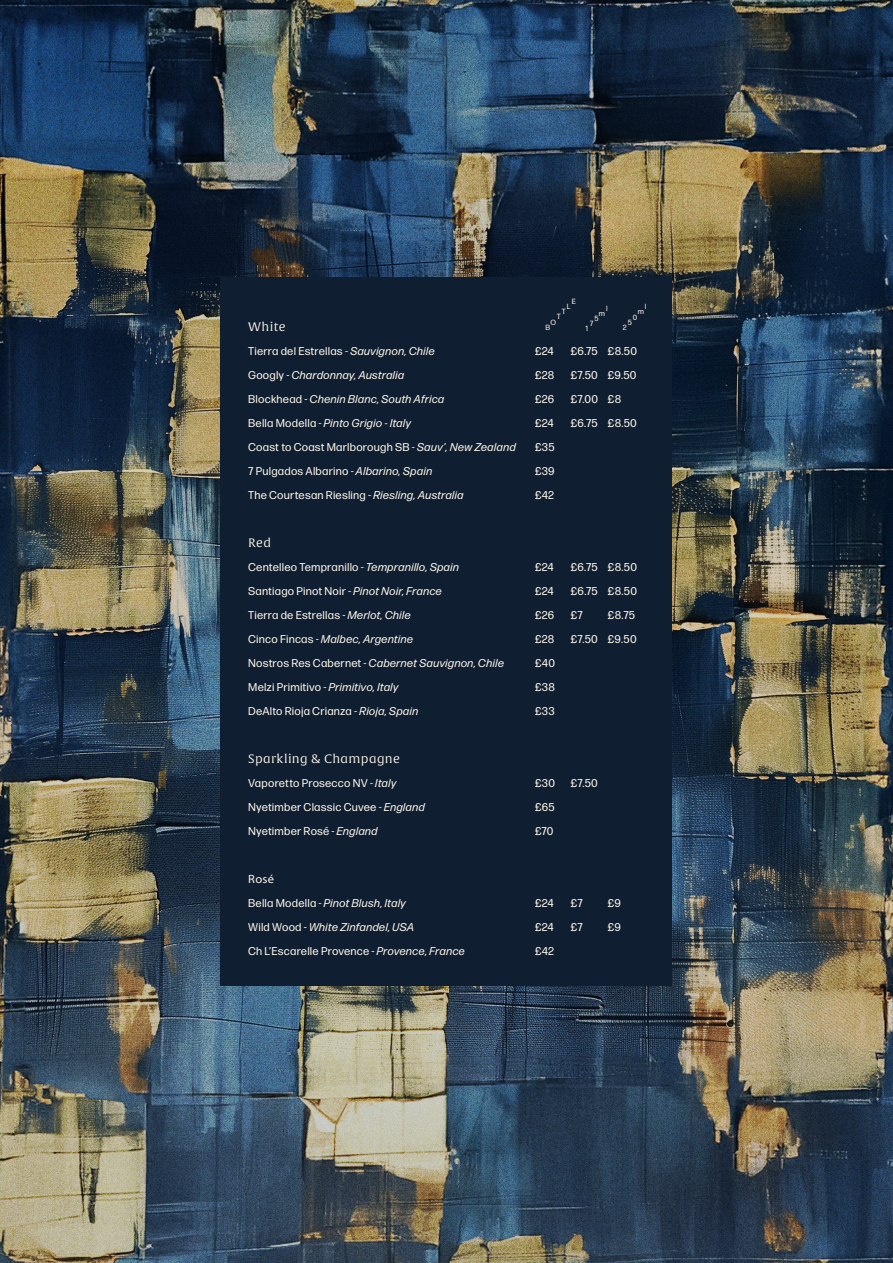
<style>
.page{position:relative;width:893px;height:1263px;background:#fff}
.page>*{position:absolute;margin:0;border:0;box-sizing:border-box;transform-origin:0 0}
.t1{font:12px "Alverata Informal Lt";letter-spacing:.025em;color:#fef8ec;scale:1.05 1}
.t2{font:12px "Myriad Pro";color:#fef8ec;scale:1.05 1}
.t3{font:11.25px "Forma DJR Micro";letter-spacing:.015em;color:#fef8ec}
.t4{font:italic 11.25px "Forma DJR Micro";letter-spacing:.015em;color:#fef8ec}
.t5{font:7.5px "Forma DJR Micro";color:#fef8ec}
.s1{font-style:italic}
.s2{font-style:normal}
</style>
<div class="page">
<img style="left:0;top:0;width:893px;height:1263px">
<div style="left:221px;top:277px;width:451px;height:709px;background:#101e31"></div>
<p class="t5" style="left:572px;top:297px;width:6px">E</p>
<p class="t5" style="left:567px;top:302px;width:5px">L</p>
<p class="t5" style="left:645px;top:302px;width:3px">l</p>
<p class="t5" style="left:606px;top:303px;width:3px">l</p>
<p class="t5" style="left:562px;top:307px;width:5px">T</p>
<p class="t5" style="left:638px;top:307px;width:8px">m</p>
<p class="t5" style="left:599px;top:308px;width:8px">m</p>
<p class="t5" style="left:557px;top:312px;width:5px">T</p>
<p class="t5" style="left:633px;top:313px;width:6px">0</p>
<p class="t5" style="left:594px;top:314px;width:6px">5</p>
<p class="t5" style="left:551px;top:317px;width:7px">O</p>
<p class="t5" style="left:628px;top:318px;width:6px">5</p>
<p class="t5" style="left:590px;top:319px;width:5px">7</p>
<p class="t1" style="left:248px;top:319px;width:37px">White</p>
<p class="t3" style="left:248px;top:344px;width:188px">Tierra del Estrellas - <span class="s1">Sauvignon, Chile</span></p>
<p class="t3" style="left:535px;top:344px;width:20px">£24</p>
<p class="t3" style="left:571px;top:344px;width:68px">£6.75 £8.50</p>
<p class="t4" style="left:248px;top:368px;width:158px"><span class="s2">Googly -</span> Chardonnay, Australia</p>
<p class="t3" style="left:535px;top:368px;width:21px">£28</p>
<p class="t3" style="left:571px;top:368px;width:67px">£7.50 £9.50</p>
<p class="t4" style="left:248px;top:392px;width:198px"><span class="s2">Blockhead -</span> Chenin Blanc, South Africa</p>
<p class="t3" style="left:535px;top:392px;width:21px">£26</p>
<p class="t3" style="left:571px;top:392px;width:52px">£7.00 £8</p>
<p class="t4" style="left:248px;top:416px;width:164px"><span class="s2">Bella Modella -</span> Pinto Grigio - Italy</p>
<p class="t3" style="left:535px;top:416px;width:20px">£24</p>
<p class="t3" style="left:571px;top:416px;width:68px">£6.75 £8.50</p>
<p class="t3" style="left:248px;top:440px;width:269px">Coast to Coast Marlborough SB - <span class="s1">Sauv’, New Zealand</span></p>
<p class="t3" style="left:535px;top:440px;width:21px">£35</p>
<p class="t3" style="left:248px;top:464px;width:186px">7 Pulgados Albarino - <span class="s1">Albarino, Spain</span></p>
<p class="t3" style="left:535px;top:464px;width:21px">£39</p>
<p class="t3" style="left:248px;top:488px;width:217px">The Courtesan Riesling - <span class="s1">Riesling, Australia</span></p>
<p class="t3" style="left:535px;top:488px;width:21px">£42</p>
<p class="t1" style="left:248px;top:535px;width:23px">Red</p>
<p class="t3" style="left:248px;top:560px;width:213px">Centelleo Tempranillo - <span class="s1">Tempranillo, Spain</span></p>
<p class="t3" style="left:535px;top:560px;width:20px">£24</p>
<p class="t3" style="left:571px;top:560px;width:68px">£6.75 £8.50</p>
<p class="t3" style="left:248px;top:584px;width:195px">Santiago Pinot Noir - <span class="s1">Pinot Noir, France</span></p>
<p class="t3" style="left:535px;top:584px;width:20px">£24</p>
<p class="t3" style="left:571px;top:584px;width:68px">£6.75 £8.50</p>
<p class="t3" style="left:248px;top:608px;width:164px">Tierra de Estrellas - <span class="s1">Merlot, Chile</span></p>
<p class="t3" style="left:535px;top:608px;width:21px">£26</p>
<p class="t3" style="left:571px;top:608px;width:13px">£7</p>
<p class="t3" style="left:608px;top:608px;width:29px">£8.75</p>
<p class="t4" style="left:248px;top:632px;width:167px"><span class="s2">Cinco Fincas -</span> Malbec, Argentine</p>
<p class="t3" style="left:535px;top:632px;width:21px">£28</p>
<p class="t3" style="left:571px;top:632px;width:67px">£7.50 £9.50</p>
<p class="t4" style="left:248px;top:656px;width:258px"><span class="s2">Nostros Res Cabernet -</span> Cabernet Sauvignon, Chile</p>
<p class="t3" style="left:535px;top:656px;width:21px">£40</p>
<p class="t3" style="left:248px;top:680px;width:152px">Melzi Primitivo - <span class="s1">Primitivo, Italy</span></p>
<p class="t3" style="left:535px;top:680px;width:21px">£38</p>
<p class="t3" style="left:248px;top:704px;width:172px">DeAlto Rioja Crianza - <span class="s1">Rioja, Spain</span></p>
<p class="t3" style="left:535px;top:704px;width:21px">£33</p>
<p class="t1" style="left:248px;top:751px;width:146px">Sparkling &amp; Champagne</p>
<p class="t3" style="left:248px;top:776px;width:150px">Vaporetto Prosecco NV - <span class="s1">Italy</span></p>
<p class="t3" style="left:535px;top:776px;width:21px">£30</p>
<p class="t3" style="left:571px;top:776px;width:28px">£7.50</p>
<p class="t3" style="left:248px;top:800px;width:178px">Nyetimber Classic Cuvee - <span class="s1">England</span></p>
<p class="t3" style="left:535px;top:800px;width:21px">£65</p>
<p class="t3" style="left:248px;top:824px;width:131px">Nyetimber Rosé - <span class="s1">England</span></p>
<p class="t3" style="left:535px;top:824px;width:20px">£70</p>
<p class="t2" style="left:248px;top:871px;width:26px">Rosé</p>
<p class="t4" style="left:248px;top:896px;width:159px"><span class="s2">Bella Modella -</span> Pinot Blush, Italy</p>
<p class="t3" style="left:535px;top:896px;width:20px">£24</p>
<p class="t3" style="left:571px;top:896px;width:13px">£7</p>
<p class="t3" style="left:608px;top:896px;width:15px">£9</p>
<p class="t4" style="left:248px;top:920px;width:168px"><span class="s2">Wild Wood -</span> White Zinfandel, USA</p>
<p class="t3" style="left:535px;top:920px;width:20px">£24</p>
<p class="t3" style="left:571px;top:920px;width:13px">£7</p>
<p class="t3" style="left:608px;top:920px;width:15px">£9</p>
<p class="t3" style="left:248px;top:944px;width:218px">Ch L’Escarelle Provence - <span class="s1">Provence, France</span></p>
<p class="t3" style="left:535px;top:944px;width:21px">£42</p>
<p class="t5" style="left:545px;top:323px;width:6px">B</p>
<p class="t5" style="left:623px;top:323px;width:5px">2</p>
<p class="t5" style="left:586px;top:323px;width:4px">1</p>
</div>
